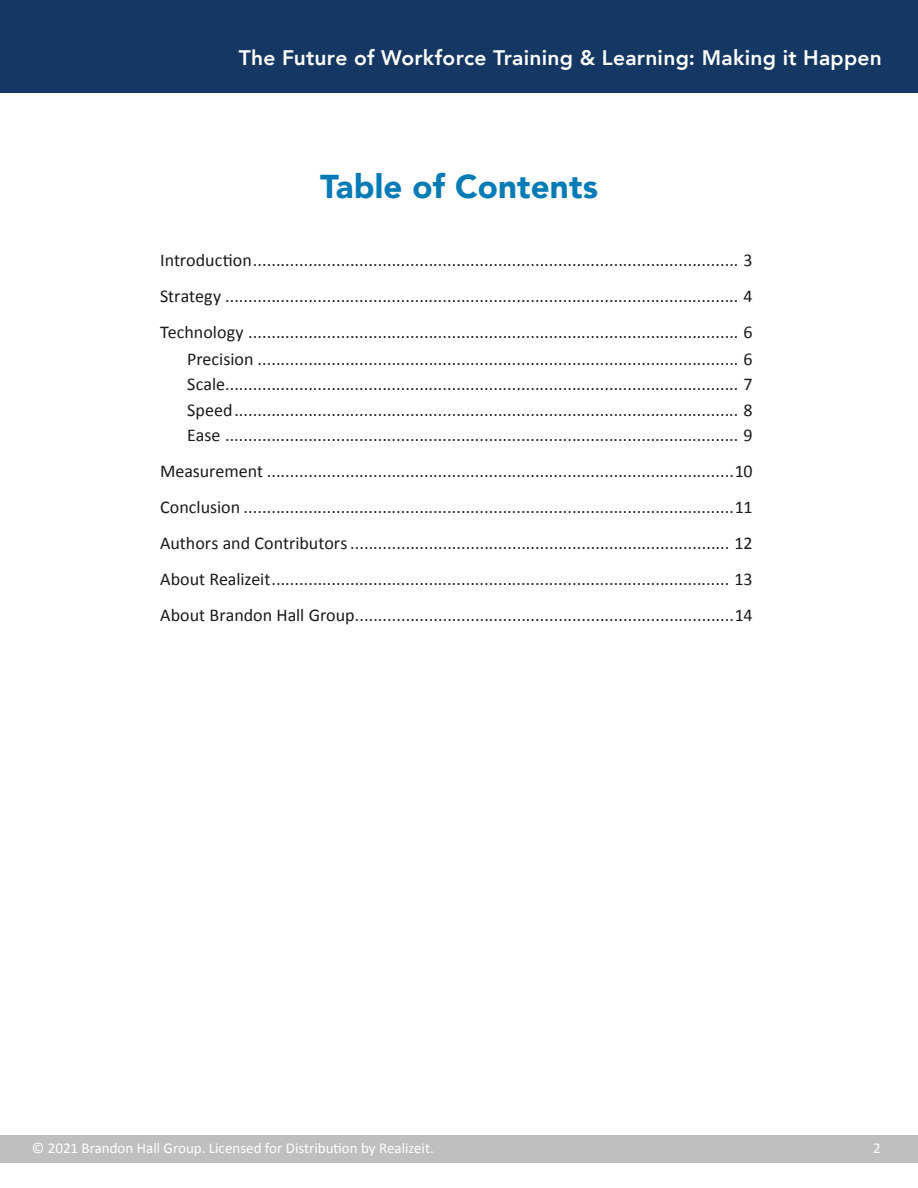
<style>
.page{position:relative;width:918px;height:1188px;background:#fff}
.page>*{position:absolute;margin:0;border:0;box-sizing:border-box;transform-origin:0 0}
.t1{font:900 33px "Avenir";letter-spacing:.005em;color:#027bb6}
.t2{font:800 21px "Avenir";letter-spacing:.01em;color:#fff}
.t3{font:18px "Calibri";color:#1a1a1a}
.t4{font:15px "Calibri";color:#fff}
</style>
<div class="page">
<div style="left:0;top:0;width:918px;height:92px;background:#143863"></div>
<div style="left:0;top:1136px;width:918px;height:27px;background:#bfbfbf"></div>
<p class="t2" style="left:239px;top:41px;width:645px">The Future of Workforce Training &amp; Learning: Making it Happen</p>
<p class="t1" style="left:320px;top:158px;width:279px">Table of Contents</p>
<p class="t3" style="left:160px;top:248px;width:594px">Introduction......................................................................................................... 3</p>
<p class="t3" style="left:160px;top:284px;width:594px">Strategy ............................................................................................................... 4</p>
<p class="t3" style="left:160px;top:320px;width:594px">Technology .......................................................................................................... 6</p>
<p class="t3" style="left:187px;top:347px;width:567px">Precision ........................................................................................................ 6</p>
<p class="t3" style="left:187px;top:373px;width:567px">Scale............................................................................................................... 7</p>
<p class="t3" style="left:187px;top:398px;width:567px">Speed............................................................................................................. 8</p>
<p class="t3" style="left:187px;top:424px;width:567px">Ease ............................................................................................................... 9</p>
<p class="t3" style="left:160px;top:460px;width:594px">Measurement .....................................................................................................10</p>
<p class="t3" style="left:160px;top:496px;width:594px">Conclusion ..........................................................................................................11</p>
<p class="t3" style="left:160px;top:532px;width:594px">Authors and Contributors.................................................................................. 12</p>
<p class="t3" style="left:160px;top:568px;width:594px">About Realizeit................................................................................................... 13</p>
<p class="t3" style="left:160px;top:604px;width:594px">About Brandon Hall Group..................................................................................14</p>
<p class="t4" style="left:32px;top:1138px;width:403px">© 2021 Brandon Hall Group. Licensed for Distribution by Realizeit.</p>
<p class="t4" style="left:873px;top:1138px;width:9px">2</p>
</div>
